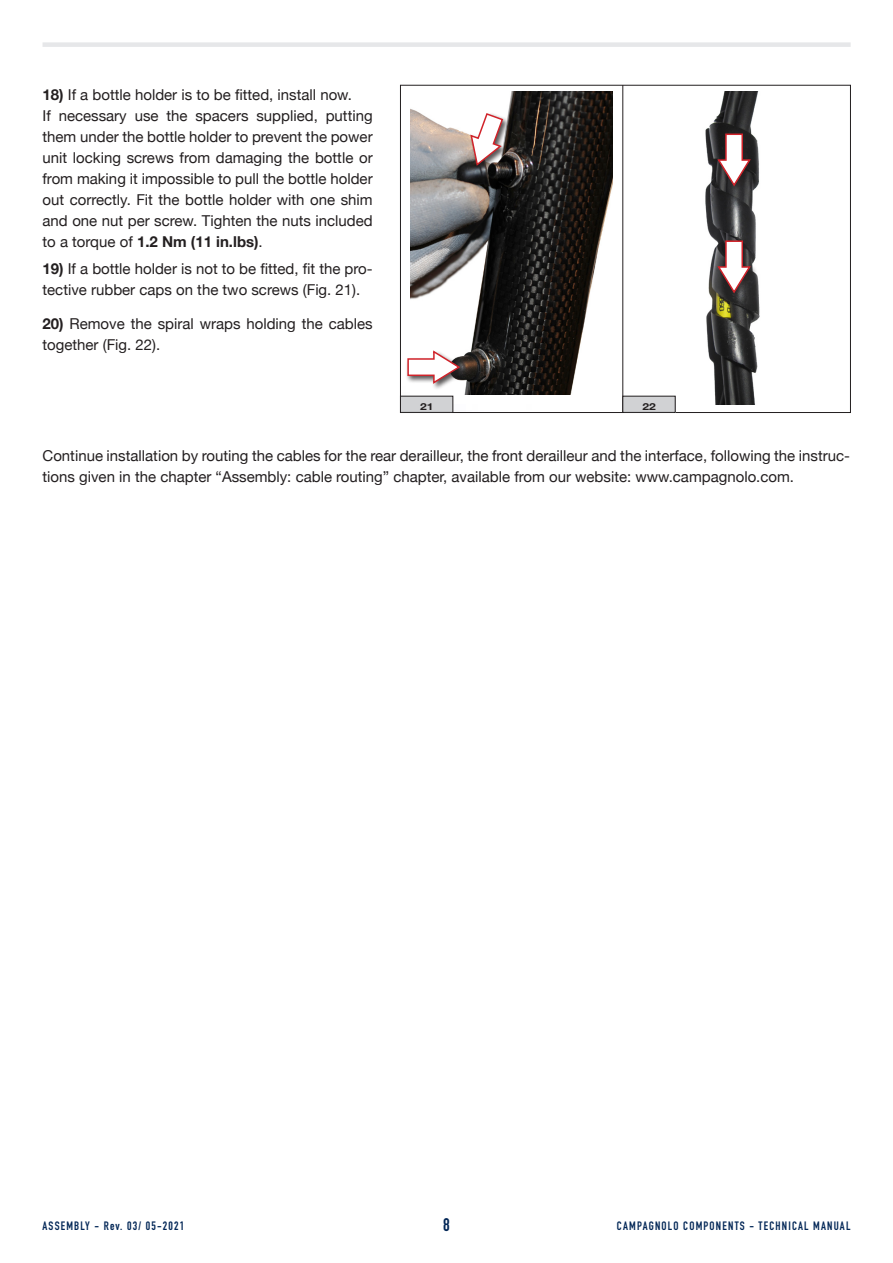
<style>
.page{position:relative;width:893px;height:1263px;background:#fff}
.page>*{position:absolute;margin:0;border:0;box-sizing:border-box;transform-origin:0 0}
.t1{font:700 18px "DIN Condensed";color:#022656}
.t2{font:15px/21px "Helvetica Neue";color:#231f20}
.t3{font:700 12px "DIN Condensed";letter-spacing:.1em;color:#022656}
.Normale{font:700 9.6px "Helvetica Neue";color:#231f20;scale:1.25 1}
.s1{font-weight:700}
</style>
<div class="page">
<div style="left:43px;top:42px;width:808px;height:5px;background:#e6e7e9"></div>
<hr style="left:623px;top:85px;width:1px;height:328px;background:#231f20">
<img style="left:633px;top:92px;width:127px;height:312px">
<div style="left:623px;top:396px;width:52px;height:16px;background:#d1d2d4"></div>
<div style="left:623px;top:396px;width:52px;height:17px;border:1px solid #231f20"></div>
<img style="left:410px;top:92px;width:203px;height:302px">
<div style="left:400px;top:396px;width:53px;height:16px;background:#d1d2d4"></div>
<div style="left:400px;top:396px;width:53px;height:17px;border:1px solid #231f20"></div>
<div style="left:469px;top:112px;width:41px;height:61px;background:#231f20;opacity:.75"></div>
<svg style="left:469px;top:112px;width:35px;height:55px"></svg>
<div style="left:406px;top:350px;width:61px;height:41px;background:#231f20;opacity:.75"></div>
<svg style="left:407px;top:349px;width:55px;height:36px"></svg>
<div style="left:717px;top:132px;width:41px;height:61px;background:#231f20;opacity:.75"></div>
<svg style="left:716px;top:133px;width:36px;height:55px"></svg>
<div style="left:717px;top:239px;width:41px;height:61px;background:#231f20;opacity:.75"></div>
<svg style="left:716px;top:240px;width:36px;height:55px"></svg>
<p class="t2" style="left:43px;top:85px;width:311px"><span class="s1">18)</span> If a bottle holder is to be fitted, install now.</p>
<p class="t2" style="left:43px;top:106px;width:332px;text-align:justify">If necessary use the spacers supplied, putting them under the bottle holder to prevent the power unit locking screws from damaging the bottle or from making it impossible to pull the bottle holder out correctly. Fit the bottle holder with one shim and one nut per screw. Tighten the nuts included to a torque of <span class="s1">1.2 Nm (11 in.lbs)</span>.</p>
<p class="t2" style="left:43px;top:259px;width:332px"><span class="s1">19)</span> If a bottle holder is not to be fitted, fit the pro&shy;tective rubber caps on the two screws (Fig. 21).</p>
<p class="t2" style="left:43px;top:314px;width:332px"><span class="s1">20)</span> Remove the spiral wraps holding the cables together (Fig. 22).</p>
<p class="Normale" style="left:420px;top:399px;width:12px">21</p>
<p class="Normale" style="left:642px;top:399px;width:12px">22</p>
<p class="t2" style="left:43px;top:446px;width:809px">Continue installation by routing the cables for the rear derailleur, the front derailleur and the interface, following the instruc&shy;tions given in the chapter “Assembly: cable routing” chapter, available from our website: www.campagnolo.com.</p>
<p class="t3" style="left:43px;top:1217px;width:143px">ASSEMBLY - Rev. 03/ 05-2021</p>
<p class="t1" style="left:443px;top:1213px;width:8px">8</p>
<p class="t3" style="left:617px;top:1217px;width:235px">CAMPAGNOLO COMPONENTS - TECHNICAL MANUAL</p>
</div>
